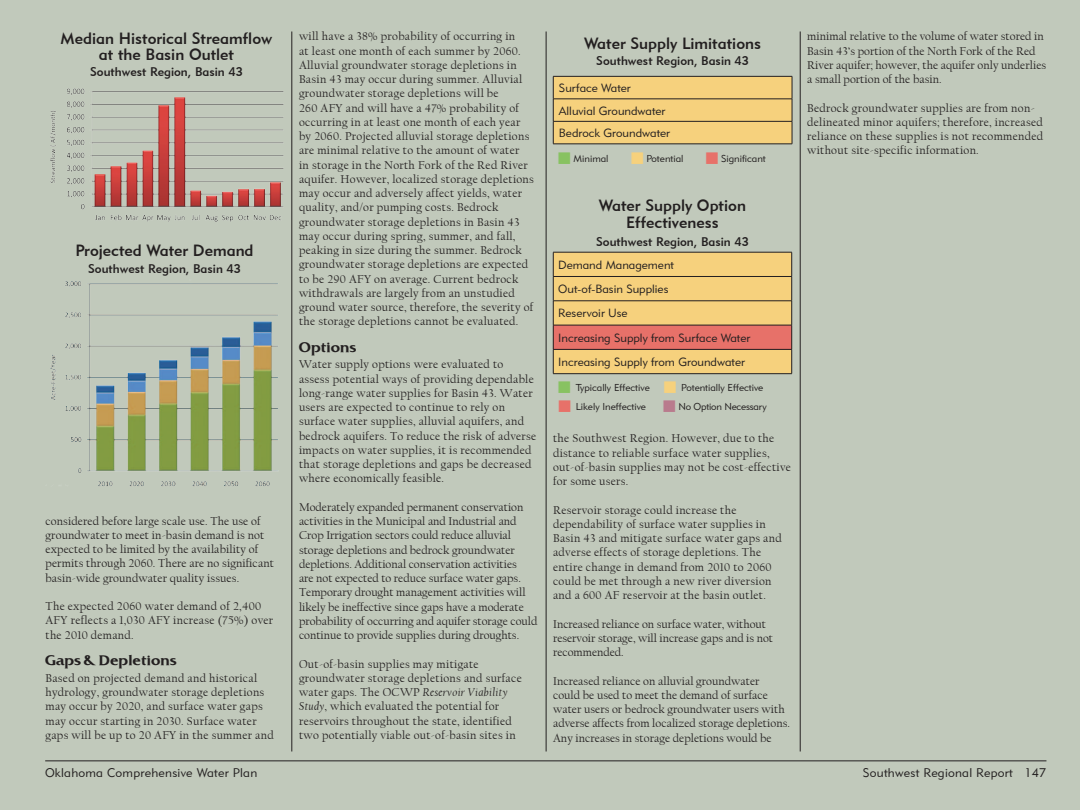
<style>
.page{position:relative;width:1080px;height:810px;background:#c1c9bb}
.page>*{position:absolute;margin:0;border:0;box-sizing:border-box;transform-origin:0 0}
.FIGURE_TITLE{font:16.25px/16.2px "Geometric 415 BT Medium A";color:#231f20;text-align:center}
.Regional_Figure_Titl{font:16.25px "Geometric 415 BT Medium A";color:#231f20}
.Heading_2{font:13.75px "Dispando";letter-spacing:.01em;color:#231f20}
.REGION_BASIN__FIGURE{font:12.5px "Geometric 415 BT Medium A";color:#231f20}
.t1{font:12.5px "Geometric 415 BT Lite A";letter-spacing:.02em;color:#231f20}
.BODY{font:11.88px/14.2px "Californian FB";letter-spacing:.025em;color:#231f20}
.BODY-2{font:11.88px/14.2px "Californian FB";color:#231f20}
.BODY-3{font:11.88px/14.2px "Californian FB";letter-spacing:.005em;color:#231f20}
.D___A_BODY{font:11.88px "Geometric 415 BT Lite A";color:#231f20}
.D___A_body__CREAM_BO{font:11.88px "Geometric 415 BT Lite A";color:#231f20}
.t2{font:10px "Geometric 415 BT Lite A";color:#231f20}
.t3{font:10px "Geometric 415 BT Lite A";letter-spacing:-.02em;color:#231f20}
.s1{font-style:italic}
.s2{color:#88c261}
.s3{color:#f6d17d}
.s4{color:#e77169}
.s5{color:#b97b8d}
</style>
<div class="page">
<hr style="left:45px;top:761px;width:1001px;height:1px;background:#231f20">
<hr style="left:292px;top:32px;width:1px;height:720px;background:#231f20">
<hr style="left:546px;top:32px;width:1px;height:720px;background:#231f20">
<hr style="left:800px;top:32px;width:1px;height:720px;background:#231f20">
<svg style="left:553px;top:252px;width:240px;height:122px;background:#e9b675"></svg>
<hr style="left:553px;top:373px;width:239px;height:1px;background:#231f20">
<svg style="left:553px;top:76px;width:240px;height:68px;background:#e8c577"></svg>
<hr style="left:553px;top:144px;width:239px;height:1px;background:#231f20">
<img style="left:50px;top:88px;width:234px;height:134px">
<img style="left:50px;top:281px;width:228px;height:205px">
<p class="FIGURE_TITLE" style="left:61px;top:30px;width:213px">Median Historical Streamflow</p>
<p class="FIGURE_TITLE" style="left:99px;top:46px;width:137px">at the Basin Outlet</p>
<p class="REGION_BASIN__FIGURE" style="left:90px;top:64px;width:154px">Southwest Region, Basin 43</p>
<p class="Regional_Figure_Titl" style="left:75px;top:241px;width:180px">Projected Water Demand</p>
<p class="REGION_BASIN__FIGURE" style="left:88px;top:261px;width:154px">Southwest Region, Basin 43</p>
<p class="BODY" style="left:46px;top:514px;width:230px">considered before large scale use. The use of groundwater to meet in-basin demand is not expected to be limited by the availability of permits through 2060. There are no significant basin-wide groundwater quality issues.</p>
<p class="BODY" style="left:46px;top:599px;width:229px">The expected 2060 water demand of 2,400<br>AFY reflects a 1,030 AFY increase (75%) over the 2010 demand.</p>
<p class="Heading_2" style="left:46px;top:653px;width:133px">Gaps &amp; Depletions</p>
<p class="BODY" style="left:46px;top:671px;width:230px">Based on projected demand and historical hydrology, groundwater storage depletions may occur by 2020, and surface water gaps may occur starting in 2030. Surface water gaps will be up to 20 AFY in the summer and</p>
<p class="BODY" style="left:299px;top:30px;width:236px">will have a 38% probability of occurring in<br>at least one month of each summer by 2060.<br>Alluvial groundwater storage depletions in Basin 43 may occur during summer. Alluvial groundwater storage depletions will be<br>260 AFY and will have a 47% probability of occurring in at least one month of each year by 2060. Projected alluvial storage depletions are minimal relative to the amount of water<br>in storage in the North Fork of the Red River aquifer. However, localized storage depletions may occur and adversely affect yields, water quality, and/or pumping costs. Bedrock groundwater storage depletions in Basin 43 may occur during spring, summer, and fall, peaking in size during the summer. Bedrock groundwater storage depletions are expected to be 290 AFY on average. Current bedrock withdrawals are largely from an unstudied ground water source, therefore, the severity of the storage depletions cannot be evaluated.</p>
<p class="Heading_2" style="left:299px;top:339px;width:59px">Options</p>
<p class="BODY" style="left:299px;top:358px;width:239px">Water supply options were evaluated to assess potential ways of providing dependable long-range water supplies for Basin 43. Water users are expected to continue to rely on surface water supplies, alluvial aquifers, and bedrock aquifers. To reduce the risk of adverse impacts on water supplies, it is recommended that storage depletions and gaps be decreased where economically feasible.</p>
<p class="BODY-2" style="left:299px;top:500px;width:240px">Moderately expanded permanent conservation activities in the Municipal and Industrial and Crop Irrigation sectors could reduce alluvial storage depletions and bedrock groundwater depletions. Additional conservation activities<br>are not expected to reduce surface water gaps.<br>Temporary drought management activities will likely be ineffective since gaps have a moderate probability of occurring and aquifer storage could continue to provide supplies during droughts.</p>
<p class="BODY" style="left:299px;top:657px;width:224px">Out-of-basin supplies may mitigate groundwater storage depletions and surface water gaps. The OCWP <span class="s1">Reservoir Viability Study</span>, which evaluated the potential for reservoirs throughout the state, identified two potentially viable out-of-basin sites in</p>
<p class="Regional_Figure_Titl" style="left:584px;top:33px;width:179px">Water Supply Limitations</p>
<p class="REGION_BASIN__FIGURE" style="left:596px;top:53px;width:154px">Southwest Region, Basin 43</p>
<p class="D___A_body__CREAM_BO" style="left:559px;top:81px;width:73px">Surface Water</p>
<p class="D___A_body__CREAM_BO" style="left:559px;top:103px;width:108px">Alluvial Groundwater</p>
<p class="D___A_body__CREAM_BO" style="left:559px;top:126px;width:113px">Bedrock Groundwater</p>
<p class="t2" style="left:558px;top:152px;width:52px"><span class="s2">■</span> Minimal</p>
<p class="t2" style="left:631px;top:152px;width:54px"><span class="s3">■</span> Potential</p>
<p class="t2" style="left:706px;top:152px;width:62px"><span class="s4">■</span> Significant</p>
<p class="FIGURE_TITLE" style="left:599px;top:197px;width:149px">Water Supply Option<br>Effectiveness</p>
<p class="REGION_BASIN__FIGURE" style="left:596px;top:234px;width:154px">Southwest Region, Basin 43</p>
<p class="D___A_BODY" style="left:558px;top:257px;width:117px">Demand Management</p>
<p class="D___A_BODY" style="left:558px;top:282px;width:112px">Out-of-Basin Supplies</p>
<p class="D___A_BODY" style="left:558px;top:306px;width:71px">Reservoir Use</p>
<p class="D___A_BODY" style="left:558px;top:330px;width:193px">Increasing Supply from Surface Water</p>
<p class="D___A_BODY" style="left:558px;top:355px;width:188px">Increasing Supply from Groundwater</p>
<p class="t2" style="left:558px;top:381px;width:207px"><span class="s2">■</span> Typically Effective <span class="s3">■</span> Potentially Effective</p>
<p class="t2" style="left:558px;top:401px;width:89px"><span class="s4">■</span> Likely Ineffective</p>
<p class="t3" style="left:663px;top:401px;width:105px"><span class="s5">■</span> No Option Necessary</p>
<p class="BODY" style="left:553px;top:432px;width:239px">the Southwest Region. However, due to the distance to reliable surface water supplies, out-of-basin supplies may not be cost-effective for some users.</p>
<p class="BODY" style="left:553px;top:503px;width:230px">Reservoir storage could increase the dependability of surface water supplies in Basin 43 and mitigate surface water gaps and adverse effects of storage depletions. The entire change in demand from 2010 to 2060 could be met through a new river diversion and a 600 AF reservoir at the basin outlet.</p>
<p class="BODY-2" style="left:553px;top:617px;width:221px">Increased reliance on surface water, without reservoir storage, will increase gaps and is not recommended.</p>
<p class="BODY-3" style="left:553px;top:674px;width:238px">Increased reliance on alluvial groundwater<br>could be used to meet the demand of surface water users or bedrock groundwater users with adverse affects from localized storage depletions.<br>Any increases in storage depletions would be</p>
<p class="BODY-3" style="left:807px;top:30px;width:241px">minimal relative to the volume of water stored in Basin 43’s portion of the North Fork of the Red River aquifer; however, the aquifer only underlies a small portion of the basin.</p>
<p class="BODY" style="left:807px;top:101px;width:237px">Bedrock groundwater supplies are from non&shy;delineated minor aquifers; therefore, increased reliance on these supplies is not recommended without site-specific information.</p>
<p class="t1" style="left:45px;top:765px;width:214px">Oklahoma Comprehensive Water Plan</p>
<p class="t1" style="left:863px;top:765px;width:185px">Southwest Regional Report 147</p>
</div>
